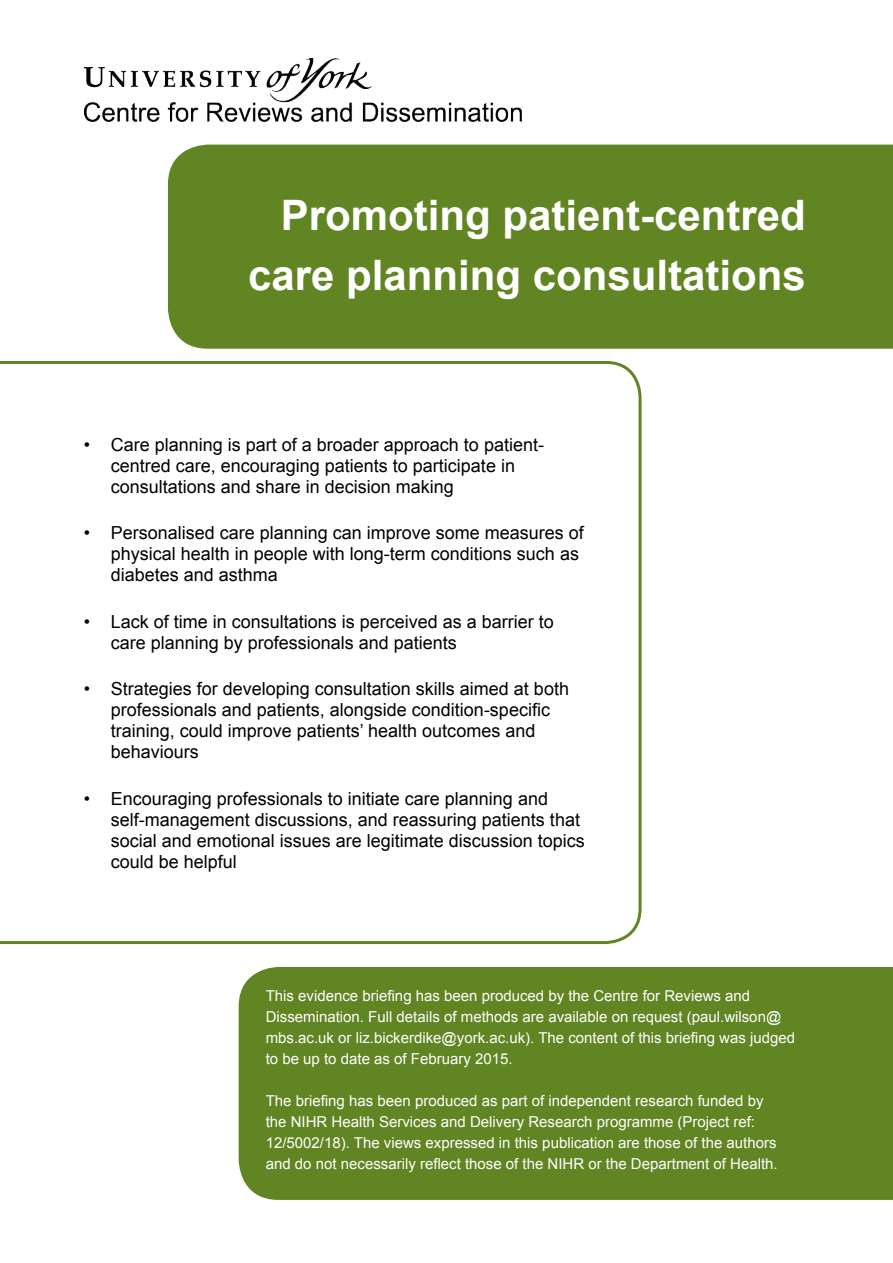
<style>
.page{position:relative;width:893px;height:1263px;background:#fff}
.page>*{position:absolute;margin:0;border:0;box-sizing:border-box;transform-origin:0 0}
.t1{font:700 42px/60px "Arial";color:#fff;text-align:right}
.t2{font:18px/21px "Arial";color:#000}
.t3{font:15px/21px "Arial";color:#fff}
</style>
<div class="page">
<div style="left:239px;top:967px;width:654px;height:233px;background:#618523"></div>
<svg style="left:0;top:361px;width:642px;height:583px"></svg>
<div style="left:168px;top:145px;width:725px;height:204px;background:#618523"></div>
<img style="left:84px;top:59px;width:438px;height:63px">
<h1 class="t1" style="left:248px;top:186px;width:559px">Promoting patient-centred care planning consultations</h1>
<p class="t2" style="left:111px;top:434px;width:435px;text-indent:-27px">• Care planning is part of a broader approach to patient&shy;centred care, encouraging patients to participate in consultations and share in decision making</p>
<p class="t2" style="left:111px;top:522px;width:475px;text-indent:-27px">• Personalised care planning can improve some measures of physical health in people with long-term conditions such as diabetes and asthma</p>
<p class="t2" style="left:111px;top:611px;width:445px;text-indent:-27px">• Lack of time in consultations is perceived as a barrier to care planning by professionals and patients</p>
<p class="t2" style="left:111px;top:678px;width:460px;text-indent:-27px">• Strategies for developing consultation skills aimed at both professionals and patients, alongside condition-specific training, could improve patients’ health outcomes and behaviours</p>
<p class="t2" style="left:111px;top:788px;width:476px;text-indent:-27px">• Encouraging professionals to initiate care planning and self-management discussions, and reassuring patients that social and emotional issues are legitimate discussion topics could be helpful</p>
<p class="t3" style="left:266px;top:985px;width:531px">This evidence briefing has been produced by the Centre for Reviews and Dissemination. Full details of methods are available on request (paul.wilson@ mbs.ac.uk or liz.bickerdike@york.ac.uk). The content of this briefing was judged to be up to date as of February 2015.</p>
<p class="t3" style="left:266px;top:1090px;width:513px">The briefing has been produced as part of independent research funded by the NIHR Health Services and Delivery Research programme (Project ref:<br>12/5002/18). The views expressed in this publication are those of the authors and do not necessarily reflect those of the NIHR or the Department of Health.</p>
</div>
